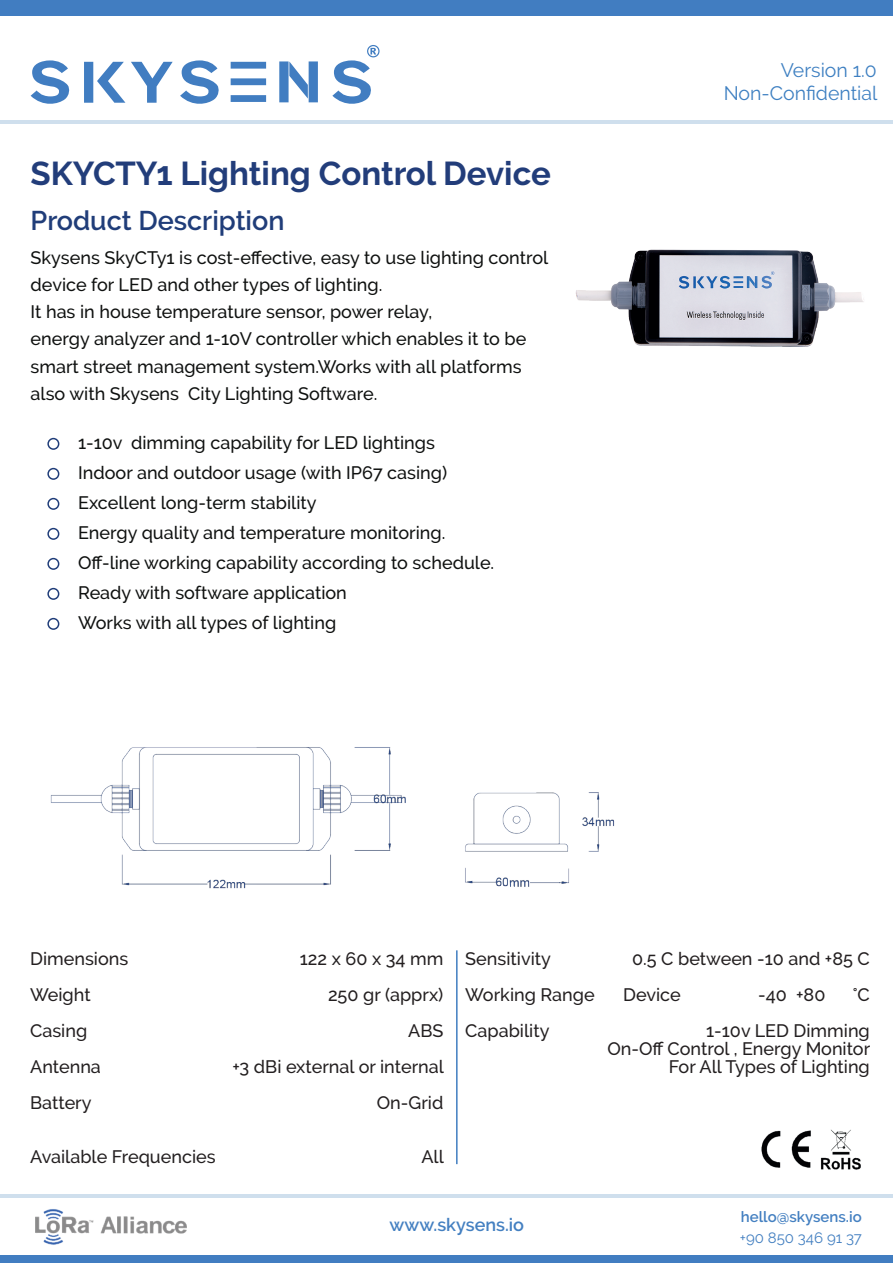
<style>
.page{position:relative;width:893px;height:1263px;background:#fff}
.page>*{position:absolute;margin:0;border:0;box-sizing:border-box;transform-origin:0 0}
.t1{font:700 33px "Raleway";color:#223d7a}
.t2{font:600 27px "Raleway";color:#203d79}
.t3{font:19.5px/23.4px "Raleway";color:#3d7fc1;text-align:right}
.t4{font:500 18px/30px "Raleway";color:#0f1110}
.t5{font:500 18px/36px "Raleway";color:#231f20}
.t6{font:600 18px "Raleway";color:#4480c1}
.t7{font:600 15px "Raleway";color:#4480c1}
.t8{font:15px "Raleway";color:#4480c1}
</style>
<div class="page">
<div style="left:0;top:1255px;width:893px;height:8px;background:#417dc1"></div>
<hr style="left:0;top:1194px;width:893px;height:3px;background:#cfdfed">
<img style="left:35px;top:1209px;width:152px;height:36px">
<svg style="left:31px;top:45px;width:349px;height:59px"></svg>
<div style="left:0;top:0;width:893px;height:15px;background:#417dc1"></div>
<hr style="left:0;top:120px;width:893px;height:3px;background:#cfdfed">
<svg style="left:47px;top:438px;width:12px;height:12px"></svg>
<svg style="left:47px;top:468px;width:12px;height:12px"></svg>
<svg style="left:47px;top:498px;width:12px;height:12px"></svg>
<svg style="left:47px;top:528px;width:12px;height:12px"></svg>
<svg style="left:47px;top:558px;width:12px;height:12px"></svg>
<svg style="left:47px;top:588px;width:12px;height:12px"></svg>
<svg style="left:47px;top:618px;width:12px;height:12px"></svg>
<img style="left:576px;top:249px;width:288px;height:98px">
<img style="left:50px;top:747px;width:356px;height:142px">
<img style="left:465px;top:792px;width:150px;height:60px">
<img style="left:465px;top:867px;width:43px;height:20px">
<img style="left:559px;top:868px;width:10px;height:16px">
<img style="left:509px;top:880px;width:21px;height:7px">
<hr style="left:456px;top:950px;width:2px;height:214px;background:#417dc1">
<img style="left:761px;top:1130px;width:100px;height:40px">
<h1 class="t1" style="left:31px;top:154px;width:522px">SKYCTY1 Lighting Control Device</h1>
<h2 class="t2" style="left:31px;top:205px;width:255px">Product Description</h2>
<p class="t4" style="left:31px;top:245px;width:519px;line-height:27px">Skysens SkyCTy1 is cost-effective, easy to use lighting control device for LED and other types of lighting.<br>It has in house temperature sensor, power relay,<br>energy analyzer and 1-10V controller which enables it to be smart street management system.Works with all platforms also with Skysens City Lighting Software.</p>
<p class="t4" style="left:78px;top:428px;width:418px">1-10v dimming capability for LED lightings<br>Indoor and outdoor usage (with IP67 casing)<br>Excellent long-term stability<br>Energy quality and temperature monitoring.<br>Off-line working capability according to schedule.<br>Ready with software application<br>Works with all types of lighting</p>
<p class="t3" style="left:724px;top:58px;width:155px">Version 1.0<br>Non-Confidential</p>
<p class="t5" style="left:30px;top:941px;width:100px">Dimensions<br>Weight<br>Casing<br>Antenna<br>Battery</p>
<p class="t5" style="left:30px;top:1139px;width:187px">Available Frequencies</p>
<p class="t5" style="left:232px;top:941px;width:213px;text-align:right">122 x 60 x 34 mm<br>250 gr (apprx)<br>ABS<br>+3 dBi external or internal<br>On-Grid</p>
<p class="t5" style="left:421px;top:1139px;width:24px">All</p>
<p class="t5" style="left:465px;top:941px;width:131px">Sensitivity<br>Working Range<br>Capability</p>
<p class="t5" style="left:623px;top:941px;width:248px;text-indent:9px">0.5 C between -10 and +85 C<br>Device</p>
<p class="t5" style="left:706px;top:977px;width:165px;text-align:right">°C<br>1-10v LED Dimming</p>
<p class="t5" style="left:607px;top:1040px;width:264px;line-height:18px;text-align:right">On-Off Control , Energy Monitor<br>For All Types of Lighting</p>
<p class="t5" style="left:758px;top:977px;width:69px">-40 +80</p>
<p class="t6" style="left:390px;top:1214px;width:136px">www.skysens.io</p>
<p class="t7" style="left:741px;top:1208px;width:122px">hello@skysens.io</p>
<p class="t8" style="left:740px;top:1229px;width:123px">+90 850 346 91 37</p>
</div>
